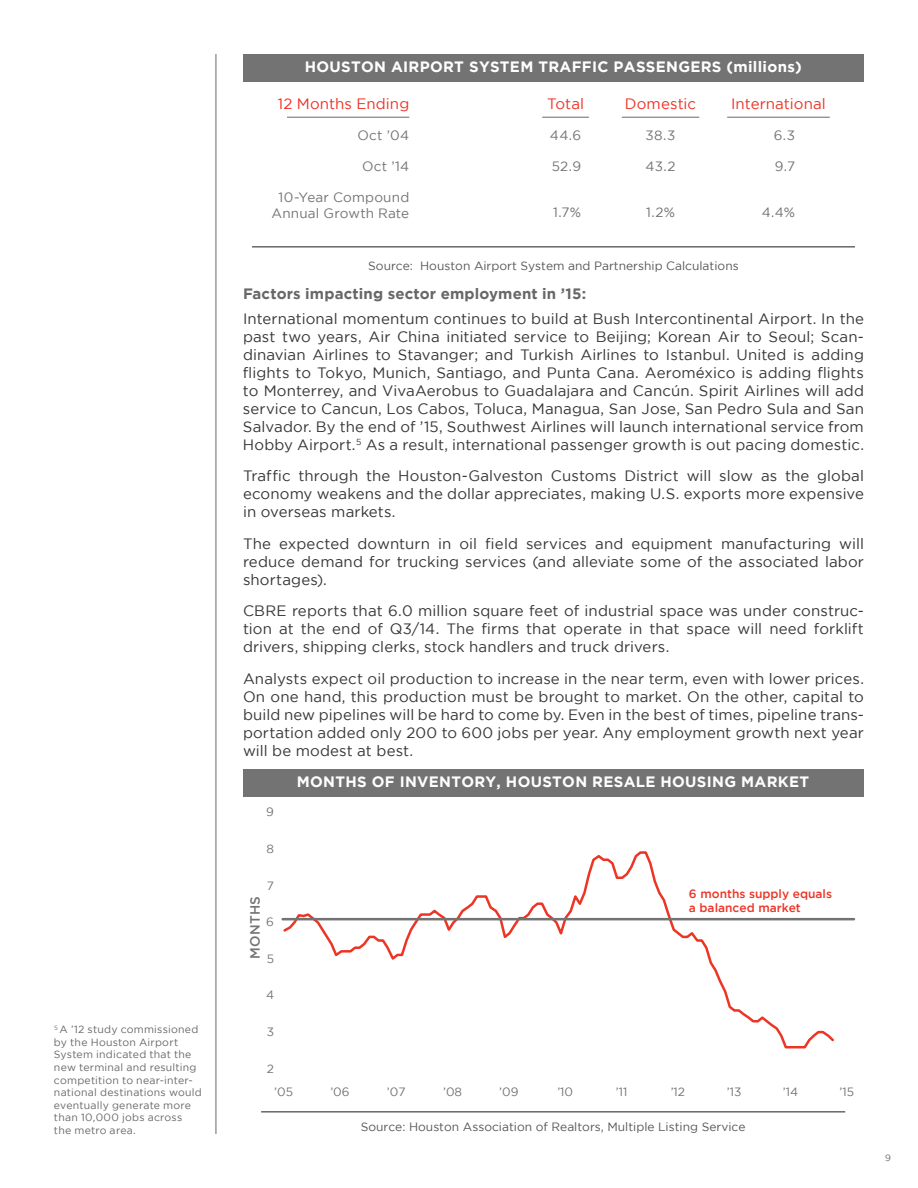
<style>
.page{position:relative;width:918px;height:1188px;background:#fff}
.page>*{position:absolute;margin:0;border:0;box-sizing:border-box;transform-origin:0 0}
.t1{font:15px/18px "Gotham";letter-spacing:.005em;color:#363636;text-align:justify}
.t2{font:700 15px "Gotham";letter-spacing:.02em;color:#fff}
.t3{font:15px "Gotham";letter-spacing:.01em;color:#ee3124}
.t4{font:700 15px "Gotham";letter-spacing:.01em;color:#676869}
.t5{font:13.5px/16.2px "Gotham";letter-spacing:.015em;color:#727372;text-align:center}
.t6{font:500 13.5px "Gotham";letter-spacing:.02em;color:#727372}
.t7{font:12px "Gotham";color:#55575a}
.t8{font:12px "Gotham";color:#727372}
.t9{font:500 12px/14.4px "Gotham";color:#ed3526}
.t10{font:10.5px/12.6px "Gotham";letter-spacing:.02em;color:#676869}
.t11{font:9px "Gotham";color:#676869}
</style>
<div class="page">
<hr style="left:216px;top:54px;width:1px;height:1080px;background:#676869">
<div style="left:243px;top:54px;width:621px;height:27px;background:#727372"></div>
<hr style="left:252px;top:246px;width:603px;height:2px;background:#676869">
<hr style="left:287px;top:117px;width:122px;height:1px;background:#676869">
<hr style="left:542px;top:117px;width:47px;height:1px;background:#676869">
<hr style="left:727px;top:117px;width:103px;height:1px;background:#676869">
<hr style="left:622px;top:117px;width:77px;height:1px;background:#676869">
<hr style="left:261px;top:1111px;width:584px;height:2px;background:#676869">
<svg style="left:281px;top:851px;width:555px;height:198px"></svg>
<hr style="left:283px;top:918px;width:571px;height:2px;background:#727372">
<div style="left:243px;top:769px;width:620px;height:27px;background:#727372"></div>
<p class="t10" style="left:54px;top:1023px;width:149px"><sup>5</sup> A ’12 study commissioned by the H ouston Airport<br>System indicated that the new terminal and resulting competition to near-inter&shy;national destinations would eventually generate more than 10,000 jobs across the metro area.</p>
<p class="t2" style="left:305px;top:58px;width:498px">HOUSTON AIRPORT SYSTEM TRAFFIC PASSENGERS (millions)</p>
<p class="t3" style="left:278px;top:95px;width:133px">12 Months Ending</p>
<p class="t5" style="left:358px;top:127px;width:53px">Oct ’04</p>
<p class="t5" style="left:362px;top:158px;width:49px">Oct ’14</p>
<p class="t5" style="left:272px;top:189px;width:139px">10-Year Compound<br>Annual Growth Rate</p>
<p class="t3" style="left:547px;top:95px;width:39px">Total</p>
<p class="t5" style="left:550px;top:127px;width:33px">44.6</p>
<p class="t5" style="left:552px;top:158px;width:31px">52.9</p>
<p class="t5" style="left:553px;top:203px;width:30px">1.7%</p>
<p class="t3" style="left:731px;top:95px;width:96px">International</p>
<p class="t5" style="left:774px;top:127px;width:23px">6.3</p>
<p class="t5" style="left:775px;top:158px;width:22px">9.7</p>
<p class="t5" style="left:762px;top:203px;width:35px">4.4%</p>
<p class="t3" style="left:625px;top:95px;width:73px">Domestic</p>
<p class="t5" style="left:646px;top:127px;width:31px">38.3</p>
<p class="t5" style="left:646px;top:158px;width:32px">43.2</p>
<p class="t5" style="left:646px;top:203px;width:30px">1.2%</p>
<p class="t7" style="left:368px;top:260px;width:372px">Source: Houston Airport System and Partnership Calculations</p>
<p class="t4" style="left:243px;top:285px;width:345px">Factors impacting sector employment in ’15:</p>
<p class="t1" style="left:243px;top:309px;width:623px">International momentum continues to build at Bush Intercontinental Airport. In the past two years, Air China initiated service to Beijing; Korean Air to Seoul; Scan&shy;dinavian Airlines to Stavanger; and Turkish Airlines to Istanbul. U nited is adding flights to Tokyo, Munich, Santiago, and Punta Cana. Aeroméxico is adding flights to Monterrey, and VivaAerobus to Guadalajara and Cancún. Spirit Airlines will add service to Cancun, Los Cabos, Toluca, Managua, San Jose, San Pedro Sula and San Salvador. By the end of ’15, Southwest Airlines will launch international service from H obby Airport.<sup>5</sup> As a result, international passenger growth is out pacing domestic.</p>
<p class="t1" style="left:243px;top:467px;width:622px">Traffic through the Houston-Galveston Customs District will slow as the global economy weakens and the dollar appreciates, making U .S. exports more expensive in overseas markets.</p>
<p class="t1" style="left:243px;top:534px;width:622px">The expected downturn in oil field services and equipment manufacturing will reduce demand for trucking services (and alleviate some of the associated labor shortages).</p>
<p class="t1" style="left:243px;top:602px;width:12px">CBRE</p>
<p class="t1" style="left:243px;top:602px;width:623px;text-indent:49px">reports that 6.0 million square feet of industrial space was under construc&shy;tion at the end of Q3/14. The firms that operate in that space will need forklift drivers, shipping clerks, stock handlers and truck drivers.</p>
<p class="t1" style="left:243px;top:669px;width:623px">Analysts expect oil production to increase in the near term, even with lower prices.<br>On one hand, this production must be brought to market. On the other, capital to build new pipelines will be hard to come by. Even in the best of times, pipeline trans&shy;portation added only 200 to 600 jobs per year. Any employment growth next year will be modest at best.</p>
<p class="t8" style="left:266px;top:806px;width:9px">9</p>
<p class="t8" style="left:266px;top:842px;width:9px">8</p>
<p class="t8" style="left:267px;top:879px;width:9px">7</p>
<p class="t8" style="left:266px;top:915px;width:9px">6</p>
<p class="t8" style="left:267px;top:952px;width:9px">5</p>
<p class="t8" style="left:266px;top:989px;width:10px">4</p>
<p class="t8" style="left:267px;top:1025px;width:9px">3</p>
<p class="t8" style="left:267px;top:1062px;width:9px">2</p>
<p class="t6" style="left:247px;top:959px;width:64px;rotate:-90deg">MONTHS</p>
<p class="t2" style="left:297px;top:773px;width:514px">MONTHS OF INVENTORY, HOUSTON RESALE HOUSING MARKET</p>
<p class="t9" style="left:689px;top:886px;width:145px">6 months supply equals a balanced market</p>
<p class="t8" style="left:274px;top:1085px;width:20px">’05</p>
<p class="t8" style="left:330px;top:1085px;width:21px">’06</p>
<p class="t8" style="left:387px;top:1085px;width:20px">’07</p>
<p class="t8" style="left:443px;top:1085px;width:21px">’08</p>
<p class="t8" style="left:499px;top:1085px;width:21px">’09</p>
<p class="t8" style="left:557px;top:1085px;width:17px">’10</p>
<p class="t8" style="left:616px;top:1085px;width:13px">’11</p>
<p class="t8" style="left:671px;top:1085px;width:16px">’12</p>
<p class="t8" style="left:727px;top:1085px;width:16px">’13</p>
<p class="t8" style="left:783px;top:1085px;width:17px">’14</p>
<p class="t8" style="left:840px;top:1085px;width:16px">’15</p>
<p class="t7" style="left:361px;top:1120px;width:386px">Source: Houston Association of Realtors, Multiple Listing Service</p>
<p class="t11" style="left:885px;top:1153px;width:7px">9</p>
</div>
